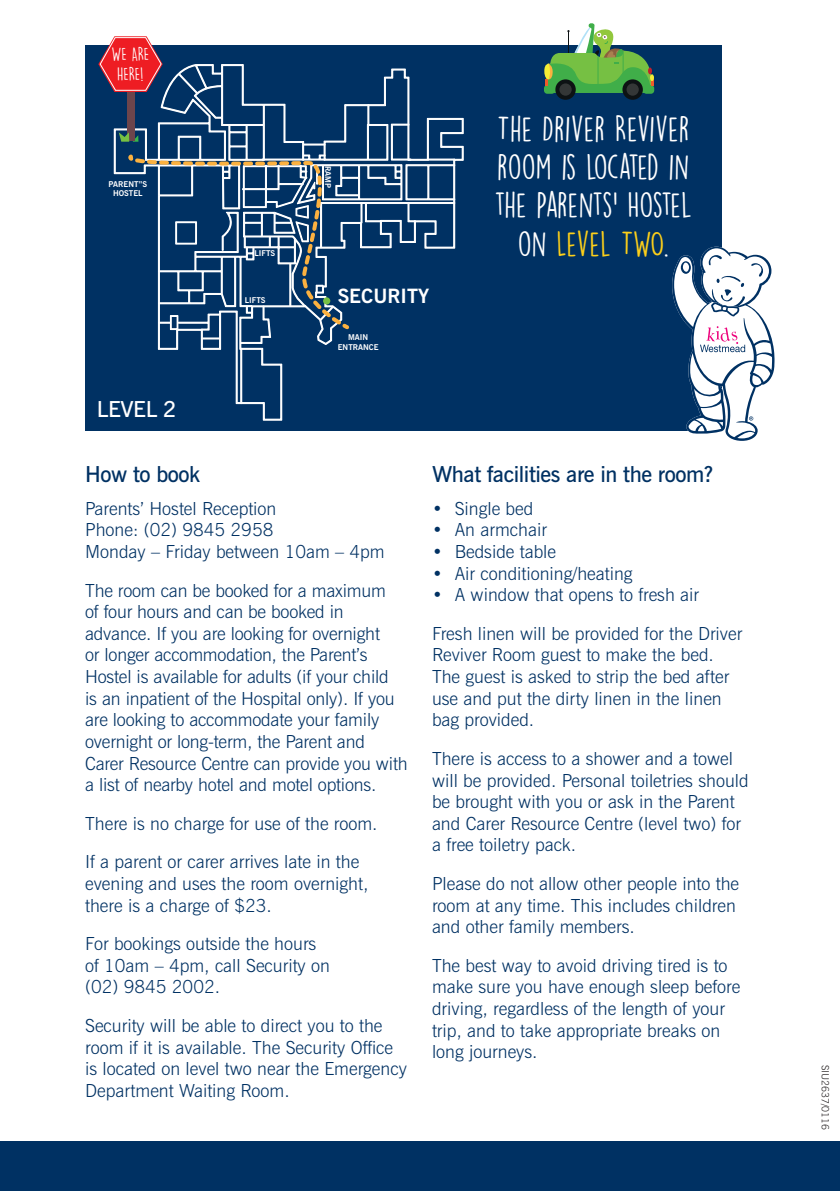
<style>
.page{position:relative;width:840px;height:1191px;background:#fff}
.page>*{position:absolute;margin:0;border:0;box-sizing:border-box;transform-origin:0 0}
.t1{font:32px/38.4px "DK Lemon Yellow Sun";letter-spacing:-.01em;color:#fff;text-align:center}
.t2{font:600 22px "News Gothic BT";letter-spacing:-.02em;color:#003163}
.t3{font:600 22px "News Gothic BT";letter-spacing:-.02em;color:#fff}
.t4{font:700 19.8px "News Gothic BT";color:#fff}
.t5{font:300 18px/21.6px "News Gothic BT";color:#003163}
.t6{font:16.8px/20.2px "DK Lemon Yellow Sun";letter-spacing:-.01em;color:#fff;text-align:center}
.t7{font:300 10px "News Gothic BT";color:#231f20}
.t8{font:700 8px/9.6px "News Gothic BT";color:#fff;text-align:center}
.s1{color:#fccf1a}
</style>
<div class="page">
<div style="left:85px;top:46px;width:636px;height:385px;background:#003163"></div>
<div style="left:0;top:1141px;width:839px;height:50px;background:#003163"></div>
<svg style="left:672px;top:247px;width:102px;height:194px"></svg>
<div style="left:555px;top:79px;width:20px;height:21px;background:#0d1214;border-radius:50%"></div>
<div style="left:559px;top:83px;width:12px;height:13px;background:#343737;border-radius:50%"></div>
<div style="left:622px;top:79px;width:20px;height:21px;background:#0d1214;border-radius:50%"></div>
<div style="left:626px;top:83px;width:12px;height:13px;background:#343737;border-radius:50%"></div>
<svg style="left:642px;top:85px;width:12px;height:9px"></svg>
<svg style="left:544px;top:23px;width:109px;height:70px"></svg>
<svg style="left:114px;top:64px;width:349px;height:357px"></svg>
<svg style="left:240px;top:104px;width:215px;height:300px"></svg>
<div style="left:127px;top:90px;width:7px;height:51px;background:#6d454c"></div>
<svg style="left:119px;top:132px;width:19px;height:10px"></svg>
<svg style="left:98px;top:36px;width:65px;height:56px"></svg>
<svg style="left:129px;top:151px;width:222px;height:193px"></svg>
<p class="t6" style="left:111px;top:44px;width:39px">WE ARE<br>HERE!</p>
<p class="t8" style="left:108px;top:179px;width:40px">PARENT”S<br>HOSTEL</p>
<p class="t3" style="left:97px;top:396px;width:81px">LEVEL 2</p>
<p class="t8" style="left:254px;top:248px;width:22px">LIFTS</p>
<p class="t8" style="left:245px;top:295px;width:22px">LIFTS</p>
<p class="t8" style="left:333px;top:166px;width:24px;rotate:90deg">RAMP</p>
<p class="t4" style="left:337px;top:283px;width:93px">SECURITY</p>
<p class="t8" style="left:337px;top:332px;width:42px">MAIN<br>ENTRANCE</p>
<h1 class="t1" style="left:494px;top:109px;width:199px">THE DRIVER REVIVER<br>ROOM IS LOCATED IN<br>THE PARENTS’ HOSTEL<br>ON <span class="s1">LEVEL TWO</span>.</h1>
<p class="t2" style="left:85px;top:460px;width:116px">How to book</p>
<p class="t5" style="left:85px;top:497px;width:301px">Parents’ Hostel Reception<br>Phone: (02) 9845 2958<br>Monday – Friday between 10am – 4pm</p>
<p class="t5" style="left:85px;top:579px;width:324px">The room can be booked for a maximum<br>of four hours and can be booked in advance. If you are looking for overnight<br>or longer accommodation, the Parent’s Hostel is available for adults (if your child<br>is an inpatient of the Hospital only). If you are looking to accommodate your family overnight or long-term, the Parent and Carer Resource Centre can provide you with a list of nearby hotel and motel options.</p>
<p class="t5" style="left:85px;top:804px;width:294px;line-height:38.6px">There is no charge for use of the room.<br>If a parent or carer arrives late in the</p>
<p class="t5" style="left:85px;top:872px;width:285px">evening and uses the room overnight, there is a charge of $23.</p>
<p class="t5" style="left:85px;top:933px;width:246px">For bookings outside the hours of 10am – 4pm, call Security on (02) 9845 2002.</p>
<p class="t5" style="left:85px;top:1014px;width:323px">Security will be able to direct you to the room if it is available. The Security Office is located on level two near the Emergency Department Waiting Room.</p>
<p class="t2" style="left:432px;top:460px;width:283px">What facilities are in the room?</p>
<p class="t5" style="left:432px;top:497px;width:103px">• Single bed</p>
<p class="t5" style="left:432px;top:519px;width:116px">• An armchair</p>
<p class="t5" style="left:432px;top:541px;width:125px">• Bedside table</p>
<p class="t5" style="left:432px;top:562px;width:202px">• Air conditioning/heating</p>
<p class="t5" style="left:432px;top:575px;width:312px;line-height:38.6px">• A window that opens to fresh air<br>Fresh linen will be provided for the Driver</p>
<p class="t5" style="left:432px;top:644px;width:298px">Reviver Room guest to make the bed.<br>The guest is asked to strip the bed after use and put the dirty linen in the linen bag provided.</p>
<p class="t5" style="left:432px;top:747px;width:318px">There is access to a shower and a towel will be provided. Personal toiletries should be brought with you or ask in the Parent and Carer Resource Centre (level two) for a free toiletry pack.</p>
<p class="t5" style="left:432px;top:872px;width:308px">Please do not allow other people into the room at any time. This includes children and other family members.</p>
<p class="t5" style="left:432px;top:954px;width:310px">The best way to avoid driving tired is to make sure you have enough sleep before driving, regardless of the length of your trip, and to take appropriate breaks on long journeys.</p>
<p class="t7" style="left:831px;top:1064px;width:67px;rotate:90deg">SIU2637/0116</p>
</div>
